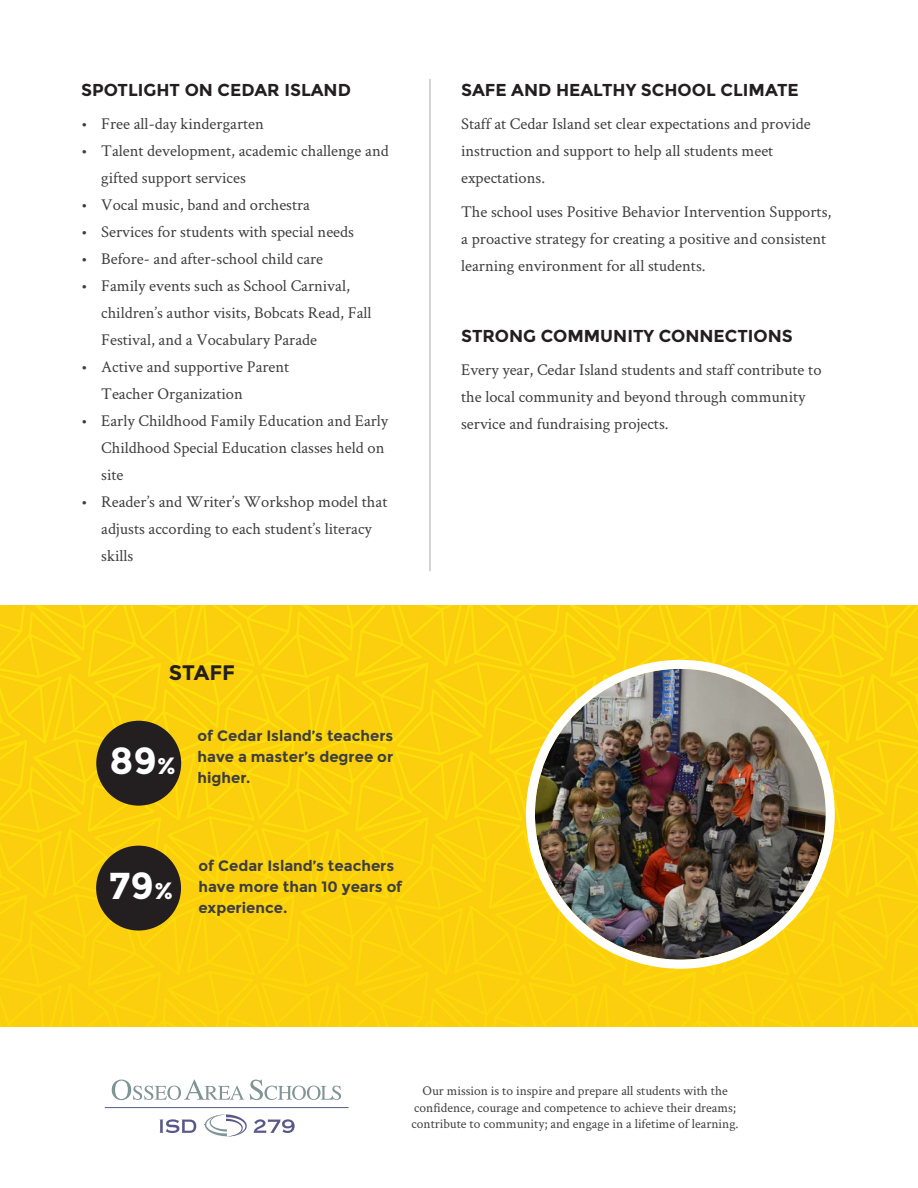
<style>
.page{position:relative;width:918px;height:1188px;background:#fff}
.page>*{position:absolute;margin:0;border:0;box-sizing:border-box;transform-origin:0 0}
.t1{font:700 37.5px "Montserrat";color:#fff}
.t2{font:700 21px "Montserrat";letter-spacing:-.005em;color:#231f20}
.subhead_left{font:700 17.25px "Montserrat";color:#231f20}
.body_text_back{font:16.5px/27px "Crimson Text";color:#3e3e3f}
.t3{font:700 15px/21px "Montserrat";color:#3e3e3f;text-align:justify}
.t4{font:13.5px/16.5px "Crimson Text";color:#3e3e3f;text-align:center}
.s1{font-size:23.55px}
</style>
<div class="page">
<img style="left:0;top:606px;width:918px;height:421px">
<svg style="left:160px;top:1119px;width:36px;height:14px"></svg>
<svg style="left:254px;top:1119px;width:41px;height:14px"></svg>
<svg style="left:112px;top:1080px;width:132px;height:20px"></svg>
<svg style="left:250px;top:1080px;width:91px;height:20px"></svg>
<hr style="left:105px;top:1107px;width:244px;height:1px;background:#5a588a">
<svg style="left:205px;top:1114px;width:42px;height:22px"></svg>
<hr style="left:430px;top:79px;width:1px;height:492px;background:#a8a9ad">
<div style="left:96px;top:721px;width:85px;height:85px;background:#231f20;border-radius:50%"></div>
<div style="left:96px;top:846px;width:85px;height:85px;background:#231f20;border-radius:50%"></div>
<img style="left:535px;top:669px;width:291px;height:291px;border-radius:145px">
<div style="left:526px;top:660px;width:309px;height:309px;border:9px solid #fff;border-radius:50%"></div>
<p class="subhead_left" style="left:81px;top:79px;width:272px">SPOTLIGHT ON CEDAR ISLAND</p>
<p class="body_text_back" style="left:81px;top:110px;width:185px">• Free all-day kindergarten</p>
<p class="body_text_back" style="left:101px;top:137px;width:289px;text-indent:-20px">• Talent development, academic challenge and gifted support services</p>
<p class="body_text_back" style="left:81px;top:191px;width:231px">• Vocal music, band and orchestra</p>
<p class="body_text_back" style="left:81px;top:218px;width:274px">• Services for students with special needs</p>
<p class="body_text_back" style="left:81px;top:245px;width:244px">• Before- and after-school child care</p>
<p class="body_text_back" style="left:101px;top:272px;width:272px;text-indent:-20px">• Family events such as School Carnival, children’s author visits, Bobcats Read, Fall<br>Festival, and a Vocabulary Parade</p>
<p class="body_text_back" style="left:101px;top:353px;width:190px;text-indent:-20px">• Active and supportive Parent<br>Teacher Organization</p>
<p class="body_text_back" style="left:101px;top:407px;width:289px;text-indent:-20px">• Early Childhood Family Education and Early<br>Childhood Special Education classes held on site</p>
<p class="body_text_back" style="left:101px;top:488px;width:288px;text-indent:-20px">• Reader’s and Writer’s Workshop model that adjusts according to each student’s literacy skills</p>
<p class="t2" style="left:169px;top:660px;width:68px">STAFF</p>
<p class="t1" style="left:109px;top:738px;width:68px">89<span class="s1">%</span></p>
<p class="t3" style="left:198px;top:726px;width:197px">of Cedar Island’s teachers have a master’s degree or higher.</p>
<p class="t1" style="left:109px;top:864px;width:66px">79<span class="s1">%</span></p>
<p class="t3" style="left:199px;top:855px;width:205px;text-align:left">of Cedar Island’s teachers have more than 10 years of experience.</p>
<p class="subhead_left" style="left:461px;top:79px;width:339px">SAFE AND HEALTHY SCHOOL CLIMATE</p>
<p class="body_text_back" style="left:461px;top:110px;width:351px">Staff at Cedar Island set clear expectations and provide instruction and support to help all students meet expectations.</p>
<p class="body_text_back" style="left:461px;top:198px;width:372px">The school uses Positive Behavior Intervention Supports, a proactive strategy for creating a positive and consistent learning environment for all students.</p>
<p class="subhead_left" style="left:461px;top:325px;width:333px">STRONG COMMUNITY CONNECTIONS</p>
<p class="body_text_back" style="left:461px;top:356px;width:362px">Every year, Cedar Island students and staff contribute to the local community and beyond through community service and fundraising projects.</p>
<p class="t4" style="left:411px;top:1082px;width:329px">Our mission is to inspire and prepare all students with the confidence, courage and competence to achieve their dreams; contribute to community; and engage in a lifetime of learning.</p>
</div>
